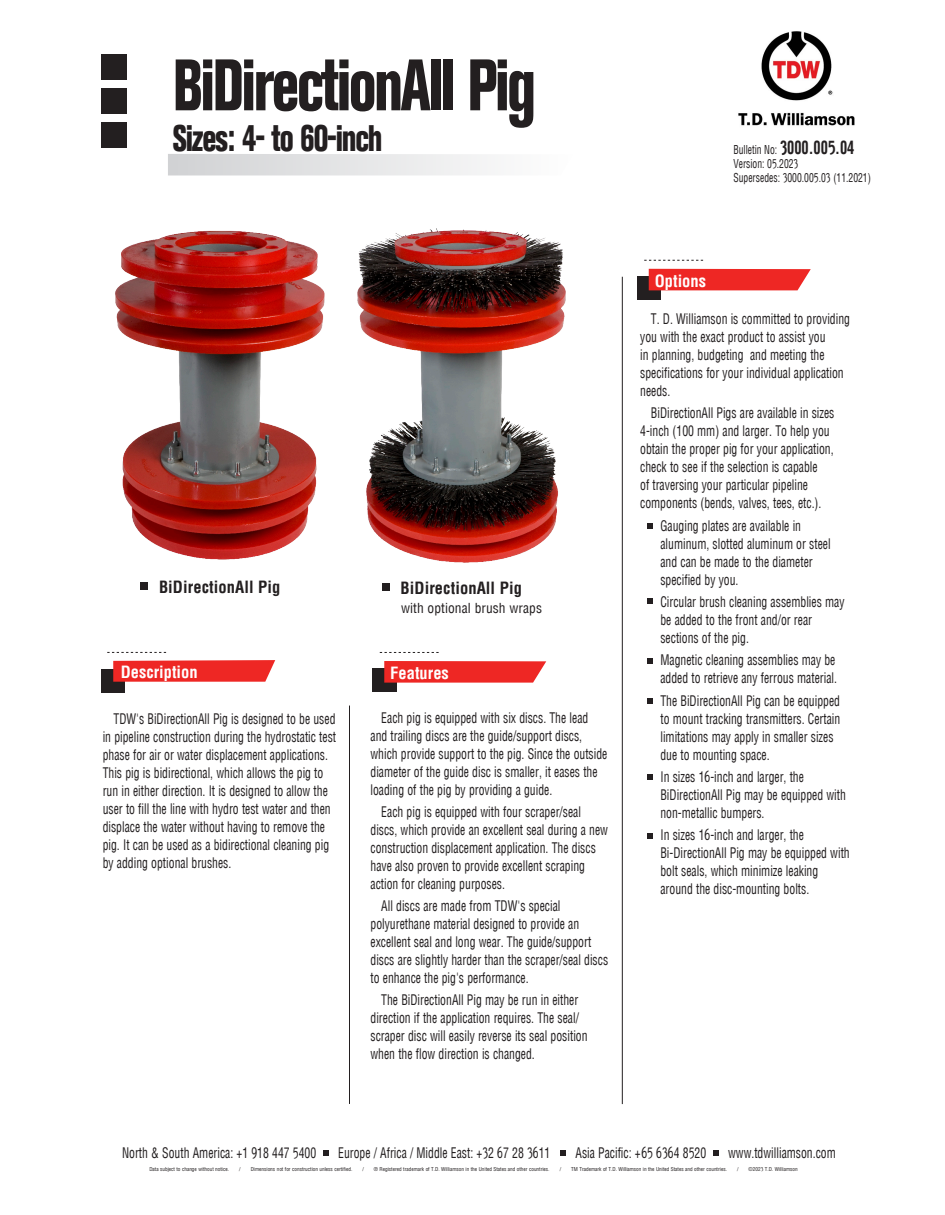
<style>
.page{position:relative;width:945px;height:1215px;background:#fff}
.page>*{position:absolute;margin:0;border:0;box-sizing:border-box;transform-origin:0 0}
.Product_Heads{font:800 condensed 72px "Akzidenz Grotesk BE";letter-spacing:-.04em;color:#231f20;scale:.8 1}
.Product_Heads-2{font:800 condensed 36.75px "Akzidenz Grotesk BE";letter-spacing:-.04em;color:#231f20;scale:.8 1}
.Captions{font:700 condensed 16.5px "Helfaxx";letter-spacing:.005em;color:#231f20}
.Catagory{font:700 condensed 16.5px "Helfaxx";color:#fff}
.Bodu_Text{font:condensed 14.25px/18px "Helfaxx";color:#231f20;scale:.82 1}
.Captions-2{font:condensed 13.5px "Helfaxx";letter-spacing:.005em;color:#231f20}
.t1{font:condensed 12px "Helfaxx";color:#231f20;scale:.8 1}
.Legal{font:condensed 5.25px "Helfaxx";color:#231f20}
.s1{font-weight:700;font-size:18px}
</style>
<div class="page">
<img style="left:738px;top:31px;width:117px;height:95px">
<img style="left:357px;top:228px;width:209px;height:335px">
<img style="left:115px;top:230px;width:210px;height:330px">
<hr style="left:622px;top:277px;width:1px;height:827px;background:#231f20">
<hr style="left:349px;top:706px;width:1px;height:398px;background:#231f20">
<div style="left:101px;top:88px;width:26px;height:26px;background:#231f20"></div>
<svg style="left:647px;top:523px;width:6px;height:6px"></svg>
<svg style="left:647px;top:598px;width:6px;height:6px"></svg>
<svg style="left:647px;top:658px;width:6px;height:6px"></svg>
<svg style="left:647px;top:698px;width:6px;height:6px"></svg>
<svg style="left:647px;top:775px;width:6px;height:5px"></svg>
<svg style="left:647px;top:833px;width:6px;height:6px"></svg>
<div style="left:101px;top:669px;width:24px;height:24px;background:#231f20"></div>
<svg style="left:113px;top:660px;width:162px;height:22px;background:#ee3431"></svg>
<svg style="left:107px;top:652px;width:59px;height:1px"></svg>
<div style="left:637px;top:276px;width:24px;height:24px;background:#231f20"></div>
<div style="left:649px;top:269px;width:162px;height:21px;background:#ee2724"></div>
<svg style="left:644px;top:260px;width:59px;height:1px"></svg>
<div style="left:101px;top:54px;width:26px;height:25px;background:#231f20"></div>
<div style="left:101px;top:123px;width:26px;height:25px;background:#231f20"></div>
<div style="left:141px;top:582px;width:7px;height:8px;background:#231f20"></div>
<div style="left:372px;top:668px;width:24px;height:24px;background:#231f20"></div>
<svg style="left:384px;top:661px;width:162px;height:22px;background:#ee3431"></svg>
<svg style="left:380px;top:652px;width:59px;height:1px"></svg>
<div style="left:382px;top:583px;width:8px;height:8px;background:#231f20"></div>
<svg style="left:168px;top:154px;width:320px;height:22px"></svg>
<svg style="left:323px;top:1150px;width:6px;height:6px"></svg>
<svg style="left:560px;top:1150px;width:6px;height:6px"></svg>
<svg style="left:713px;top:1150px;width:5px;height:6px"></svg>
<p class="Product_Heads" style="left:173px;top:44px;width:456px">BiDirectionAll Pig</p>
<p class="Product_Heads-2" style="left:173px;top:117px;width:264px">Sizes: 4- to 60-inch</p>
<p class="t1" style="left:733px;top:144px;width:153px">Bulletin No: <span class="s1">3000.005.04</span></p>
<p class="t1" style="left:733px;top:158px;width:83px">Version: 05.2023</p>
<p class="t1" style="left:733px;top:172px;width:173px">Supersedes: 3000.005.03 (11.2021)</p>
<p class="Captions" style="left:159px;top:579px;width:123px">BiDirectionAll Pig</p>
<p class="Catagory" style="left:121px;top:664px;width:78px">Description</p>
<p class="Captions" style="left:401px;top:580px;width:123px">BiDirectionAll Pig</p>
<p class="Captions-2" style="left:401px;top:602px;width:142px">with optional brush wraps</p>
<p class="Catagory" style="left:390px;top:665px;width:60px">Features</p>
<p class="Bodu_Text" style="left:103px;top:711px;width:286px;text-indent:11px">TDW's BiDirectionAll Pig is designed to be used in pipeline construction during the hydrostatic test phase for air or water displacement applications.<br>This pig is bidirectional, which allows the pig to run in either direction. It is designed to allow the user to fill the line with hydro test water and then displace the water without having to remove the pig. It can be used as a bidirectional cleaning pig by adding optional brushes.</p>
<p class="Bodu_Text" style="left:371px;top:709px;width:290px;text-indent:11px">Each pig is equipped with six discs. The lead and trailing discs are the guide/support discs, which provide support to the pig. Since the outside diameter of the guide disc is smaller, it eases the loading of the pig by providing a guide.</p>
<p class="Bodu_Text" style="left:371px;top:804px;width:291px;text-indent:11px">Each pig is equipped with four scraper/seal discs, which provide an excellent seal during a new construction displacement application. The discs have also proven to provide excellent scraping action for cleaning purposes.</p>
<p class="Bodu_Text" style="left:371px;top:898px;width:291px;text-indent:11px">All discs are made from TDW's special polyurethane material designed to provide an excellent seal and long wear. The guide/support discs are slightly harder than the scraper/seal discs to enhance the pig's performance.</p>
<p class="Bodu_Text" style="left:371px;top:992px;width:266px;text-indent:11px">The BiDirectionAll Pig may be run in either direction if the application requires. The seal/ scraper disc will easily reverse its seal position when the flow direction is changed.</p>
<p class="Catagory" style="left:655px;top:273px;width:53px">Options</p>
<p class="Bodu_Text" style="left:640px;top:311px;width:257px;text-indent:11px">T. D. Williamson is committed to providing you with the exact product to assist you<br>in planning, budgeting and meeting the specifications for your individual application needs.</p>
<p class="Bodu_Text" style="left:640px;top:405px;width:238px;text-indent:11px">BiDirectionAll Pigs are available in sizes 4-inch (100 mm) and larger. To help you obtain the proper pig for your application, check to see if the selection is capable<br>of traversing your particular pipeline components (bends, valves, tees, etc.).</p>
<p class="Bodu_Text" style="left:660px;top:517px;width:209px">Gauging plates are available in aluminum, slotted aluminum or steel and can be made to the diameter specified by you.</p>
<p class="Bodu_Text" style="left:660px;top:594px;width:226px">Circular brush cleaning assemblies may be added to the front and/or rear sections of the pig.</p>
<p class="Bodu_Text" style="left:660px;top:652px;width:217px">Magnetic cleaning assemblies may be added to retrieve any ferrous material.</p>
<p class="Bodu_Text" style="left:660px;top:692px;width:221px">The BiDirectionAll Pig can be equipped to mount tracking transmitters. Certain limitations may apply in smaller sizes due to mounting space.</p>
<p class="Bodu_Text" style="left:660px;top:769px;width:228px">In sizes 16-inch and larger, the<br>BiDirectionAll Pig may be equipped with non-metallic bumpers.</p>
<p class="Bodu_Text" style="left:660px;top:827px;width:232px">In sizes 16-inch and larger, the Bi-DirectionAll Pig may be equipped with bolt seals, which minimize leaking around the disc-mounting bolts.</p>
<p class="Bodu_Text" style="left:122px;top:1144px;width:238px">North &amp; South America: +1 918 447 5400</p>
<p class="Bodu_Text" style="left:338px;top:1144px;width:260px">Europe / Africa / Middle East: +32 67 28 3611</p>
<p class="Bodu_Text" style="left:576px;top:1144px;width:161px">Asia Pacific: +65 6364 8520</p>
<p class="Bodu_Text" style="left:728px;top:1144px;width:133px">www.tdwilliamson.com</p>
<p class="Legal" style="left:149px;top:1167px;width:81px">Data subject to change without notice.</p>
<p class="Legal" style="left:239px;top:1167px;width:3px">/</p>
<p class="Legal" style="left:251px;top:1167px;width:103px">Dimensions not for construction unless certified.</p>
<p class="Legal" style="left:362px;top:1167px;width:3px">/</p>
<p class="Legal" style="left:374px;top:1167px;width:177px">® Registered trademark of T.D. Williamson in the United States and other countries.</p>
<p class="Legal" style="left:560px;top:1167px;width:3px">/</p>
<p class="Legal" style="left:571px;top:1167px;width:157px">TM Trademark of T.D. Williamson in the United States and other countries.</p>
<p class="Legal" style="left:737px;top:1167px;width:3px">/</p>
<p class="Legal" style="left:749px;top:1167px;width:51px">©2023 T.D. Williamson</p>
</div>
